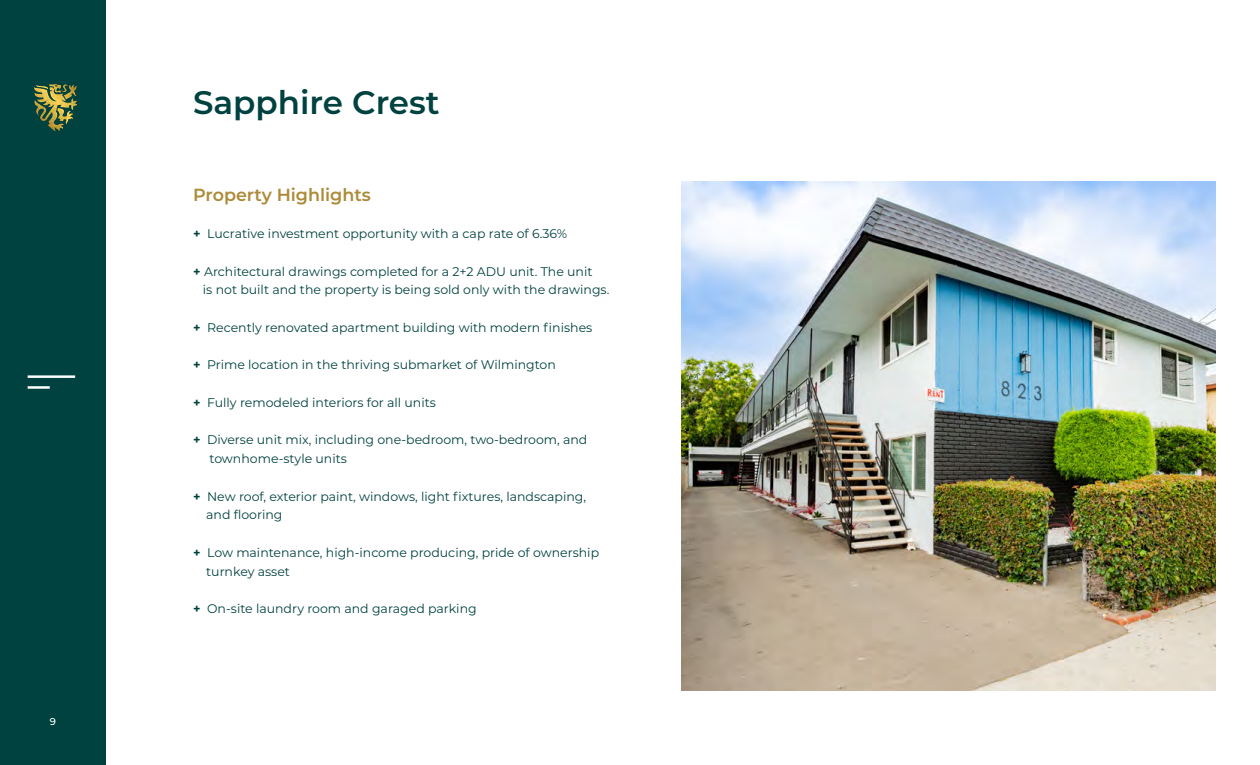
<style>
.page{position:relative;width:1260px;height:765px;background:#fff}
.page>*{position:absolute;margin:0;border:0;box-sizing:border-box;transform-origin:0 0}
.t1{font:600 32.5px "Montserrat";color:#004240}
.t2{font:600 17.5px "Montserrat";color:#ac8a38}
.t3{font:12.5px "Montserrat";color:#004240}
.t4{font:500 10px "Montserrat";color:#fff}
.s1{font-weight:700}
</style>
<div class="page">
<img style="left:682px;top:181px;width:534px;height:510px">
<div style="left:0;top:0;width:106px;height:765px;background:#004240"></div>
<hr style="left:28px;top:375px;width:47px;height:3px;background:#fff">
<hr style="left:28px;top:386px;width:22px;height:3px;background:#fff">
<img style="left:34px;top:84px;width:42px;height:48px">
<p class="t4" style="left:50px;top:714px;width:8px">9</p>
<p class="t1" style="left:193px;top:79px;width:248px">Sapphire Crest</p>
<p class="t2" style="left:193px;top:182px;width:179px">Property Highlights</p>
<p class="t3" style="left:193px;top:225px;width:376px"><span class="s1">+</span> Lucrative investment opportunity with a cap rate of 6.36%</p>
<p class="t3" style="left:193px;top:263px;width:401px"><span class="s1">+</span> Architectural drawings completed for a 2+2 ADU unit. The unit</p>
<p class="t3" style="left:203px;top:281px;width:408px">is not built and the property is being sold only with the drawings.</p>
<p class="t3" style="left:193px;top:319px;width:401px"><span class="s1">+</span> Recently renovated apartment building with modern finishes</p>
<p class="t3" style="left:193px;top:356px;width:364px"><span class="s1">+</span> Prime location in the thriving submarket of Wilmington</p>
<p class="t3" style="left:193px;top:394px;width:244px"><span class="s1">+</span> Fully remodeled interiors for all units</p>
<p class="t3" style="left:193px;top:431px;width:396px"><span class="s1">+</span> Diverse unit mix, including one-bedroom, two-bedroom, and</p>
<p class="t3" style="left:210px;top:450px;width:139px">townhome-style units</p>
<p class="t3" style="left:193px;top:488px;width:395px"><span class="s1">+</span> New roof, exterior paint, windows, light fixtures, landscaping,</p>
<p class="t3" style="left:206px;top:506px;width:78px">and flooring</p>
<p class="t3" style="left:193px;top:544px;width:408px"><span class="s1">+</span> Low maintenance, high-income producing, pride of ownership</p>
<p class="t3" style="left:206px;top:563px;width:85px">turnkey asset</p>
<p class="t3" style="left:193px;top:600px;width:285px"><span class="s1">+</span> On-site laundry room and garaged parking</p>
</div>
